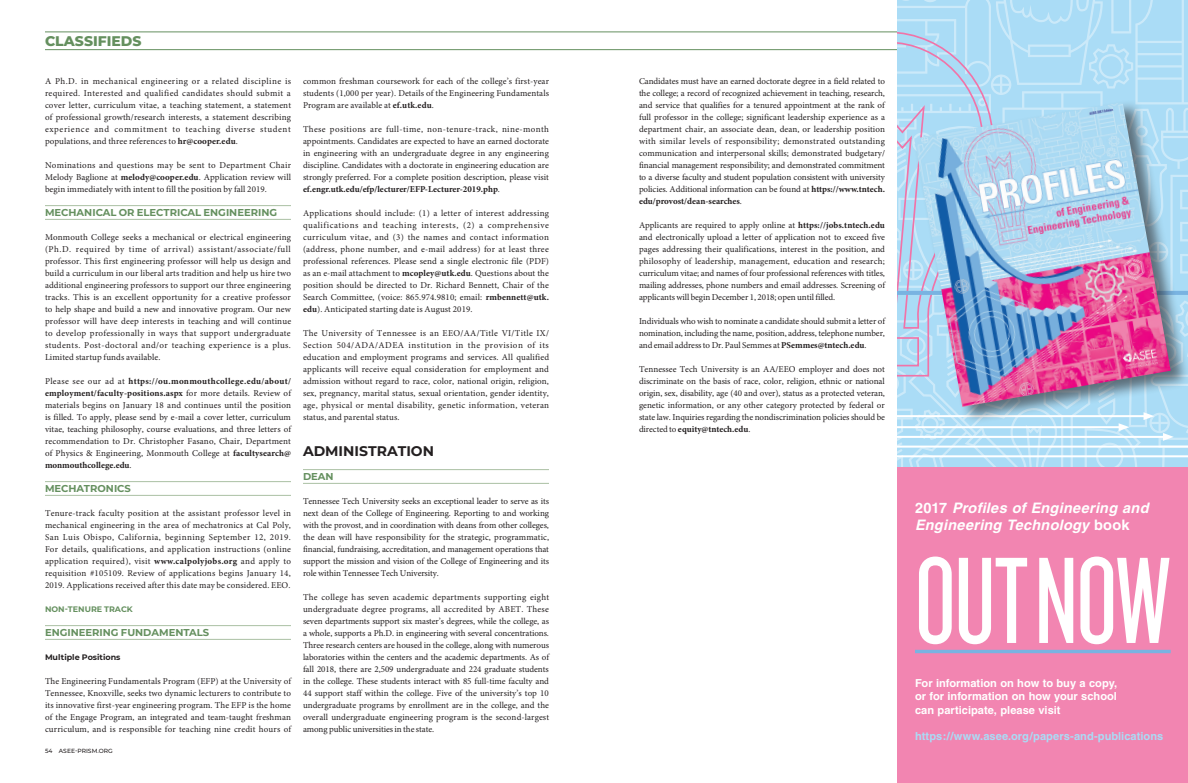
<style>
.page{position:relative;width:1188px;height:783px;background:#fff}
.page>*{position:absolute;margin:0;border:0;box-sizing:border-box;transform-origin:0 0}
.t1{font:127.9px "Knockout HTF27 Junior Bantamwt";letter-spacing:-.01em;color:#fff}
.t2{font:italic 700 14.5px/17.4px "Helvetica";letter-spacing:.02em;color:#fff}
.Headline{font:700 14px "Montserrat";color:#231f20}
.t3{font:800 14px "Montserrat";color:#65905f}
.t4{font:700 11.1px/13.3px "Helvetica";color:#fff;text-align:justify}
.t5{font:700 11.1px "Helvetica";color:#aadcf6}
.Department{font:700 10px "Montserrat";color:#65905f}
.Body{font:9px/12px "Minion Pro";letter-spacing:.01em;color:#231f20;text-align:justify}
.Multiple_Positions{font:700 8px "Montserrat";color:#231f20}
.Tenure-_Non-Tenure-T{font:700 8px "Montserrat";color:#65905f}
.t6{font:500 6px "Montserrat";color:#231f20}
.s1{font-weight:700}
.s2{font-style:normal}
</style>
<div class="page">
<hr style="left:45px;top:49px;width:1098px;height:1px;background:#65905f">
<hr style="left:45px;top:32px;width:1098px;height:1px;background:#65905f">
<div style="left:897px;top:467px;width:291px;height:316px;background:#f285b1"></div>
<svg style="left:897px;top:0;width:291px;height:467px;background:#b5ddf5"></svg>
<hr style="left:897px;top:291px;width:291px;height:4px;background:#79b3e1">
<div style="left:913px;top:99px;width:275px;height:326px;background:#231f20;opacity:.58"></div>
<svg style="left:913px;top:101px;width:259px;height:307px;background:#aeabd1"></svg>
<hr style="left:915px;top:650px;width:256px;height:3px;background:#79b3e1">
<hr style="left:45px;top:205px;width:246px;height:1px;background:#aac0a3">
<hr style="left:45px;top:219px;width:246px;height:1px;background:#aac0a3">
<hr style="left:45px;top:481px;width:246px;height:1px;background:#aac0a3">
<hr style="left:45px;top:495px;width:246px;height:1px;background:#aac0a3">
<hr style="left:45px;top:625px;width:246px;height:1px;background:#aac0a3">
<hr style="left:45px;top:639px;width:246px;height:1px;background:#aac0a3">
<hr style="left:303px;top:469px;width:246px;height:1px;background:#aac0a3">
<hr style="left:303px;top:483px;width:246px;height:1px;background:#aac0a3">
<h3 class="t3" style="left:45px;top:31px;width:98px">CLASSIFIEDS</h3>
<p class="Body" style="left:45px;top:75px;width:248px">A Ph.D. in mechanical engineering or a related discipline is required. Interested and qualified candidates should submit a cover letter, curriculum vitae, a teaching statement, a statement of professional growth/research interests, a statement describing experience and commitment to teaching diverse student populations, and three references to <span class="s1">hr@cooper.edu</span>.</p>
<p class="Body" style="left:45px;top:159px;width:248px">Nominations and questions may be sent to Department Chair Melody Baglione at <span class="s1">melody@cooper.edu</span>. Application review will begin immediately with intent to fill the position by fall 2019.</p>
<p class="Department" style="left:45px;top:205px;width:234px">MECHANICAL OR ELECTRICAL ENGINEERING</p>
<p class="Body" style="left:45px;top:231px;width:248px">Monmouth College seeks a mechanical or electrical engineering (Ph.D. required by time of arrival) assistant/associate/full professor. This first engineering professor will help us design and build a curriculum in our liberal arts tradition and help us hire two additional engineering professors to support our three engineering tracks. This is an excellent opportunity for a creative professor to help shape and build a new and innovative program. Our new professor will have deep interests in teaching and will continue to develop professionally in ways that support undergraduate students. Post-doctoral and/or teaching experience is a plus.<br>Limited startup funds available.</p>
<p class="Body" style="left:45px;top:375px;width:248px">Please see our ad at <span class="s1">https://ou.monmouthcollege.edu/about/ employment/faculty-positions.aspx</span> for more details. Review of materials begins on January 18 and continues until the position is filled. To apply, please send by e-mail a cover letter, curriculum vitae, teaching philosophy, course evaluations, and three letters of recommendation to Dr. Christopher Fasano, Chair, Department of Physics &amp; Engineering, Monmouth College at <span class="s1">facultysearch@ monmouthcollege.edu</span>.</p>
<p class="Department" style="left:45px;top:481px;width:87px">MECHATRONICS</p>
<p class="Body" style="left:45px;top:507px;width:248px">Tenure-track faculty position at the assistant professor level in mechanical engineering in the area of mechatronics at Cal Poly, San Luis Obispo, California, beginning September 12, 2019.<br>For details, qualifications, and application instructions (online application required), visit <span class="s1">www.calpolyjobs.org</span> and apply to requisition #105109. Review of applications begins January 14, 2019. Applications received after this date may be considered. EEO.</p>
<p class="Tenure-_Non-Tenure-T" style="left:45px;top:603px;width:89px">NON-TENURE TRACK</p>
<p class="Department" style="left:45px;top:625px;width:166px">ENGINEERING FUNDAMENTALS</p>
<p class="Multiple_Positions" style="left:45px;top:651px;width:77px">Multiple Positions</p>
<p class="Body" style="left:45px;top:675px;width:248px">The Engineering Fundamentals Program (EFP) at the University of Tennessee, Knoxville, seeks two dynamic lecturers to contribute to its innovative first-year engineering program. The EFP is the home of the Engage Program, an integrated and team-taught freshman curriculum, and is responsible for teaching nine credit hours of</p>
<p class="t6" style="left:45px;top:746px;width:69px">54 ASEE-PRISM.ORG</p>
<p class="Body" style="left:303px;top:75px;width:248px">common freshman coursework for each of the college’s first-year students (1,000 per year). Details of the Engineering Fundamentals Program are available at <span class="s1">ef.utk.edu</span>.</p>
<p class="Body" style="left:303px;top:123px;width:248px">These positions are full-time, non-tenure-track, nine-month appointments. Candidates are expected to have an earned doctorate in engineering with an undergraduate degree in any engineering discipline. Candidates with a doctorate in engineering education are strongly preferred. For a complete position description, please visit <span class="s1">ef.engr.utk.edu/efp/lecturer/EFP-Lecturer-2019.php</span>.</p>
<p class="Body" style="left:303px;top:207px;width:248px">Applications should include: (1) a letter of interest addressing qualifications and teaching interests, (2) a comprehensive curriculum vitae, and (3) the names and contact information (address, phone number, and e-mail address) for at least three professional references. Please send a single electronic file (PDF) as an e-mail attachment to <span class="s1">mcopley@utk.edu</span>. Questions about the position should be directed to Dr. Richard Bennett, Chair of the Search Committee, (voice: 865.974.9810; email: <span class="s1">rmbennett@utk. edu</span>). Anticipated starting date is August 2019.</p>
<p class="Body" style="left:303px;top:327px;width:248px">The University of Tennessee is an EEO/AA/Title VI/Title IX/ Section 504/ADA/ADEA institution in the provision of its education and employment programs and services. All qualified applicants will receive equal consideration for employment and admission without regard to race, color, national origin, religion, sex, pregnancy, marital status, sexual orientation, gender identity, age, physical or mental disability, genetic information, veteran status, and parental status.</p>
<p class="Headline" style="left:303px;top:441px;width:133px">ADMINISTRATION</p>
<p class="Department" style="left:303px;top:469px;width:32px">DEAN</p>
<p class="Body" style="left:303px;top:495px;width:248px">Tennessee Tech University seeks an exceptional leader to serve as its next dean of the College of Engineering. Reporting to and working with the provost, and in coordination with deans from other colleges, the dean will have responsibility for the strategic, programmatic, financial, fundraising, accreditation, and management operations that support the mission and vision of the College of Engineering and its role within Tennessee Tech University.</p>
<p class="Body" style="left:303px;top:591px;width:248px">The college has seven academic departments supporting eight undergraduate degree programs, all accredited by ABET. These seven departments support six master’s degrees, while the college, as a whole, supports a Ph.D. in engineering with several concentrations.<br>Three research centers are housed in the college, along with numerous laboratories within the centers and the academic departments. As of fall 2018, there are 2,509 undergraduate and 224 graduate students in the college. These students interact with 85 full-time faculty and 44 support staff within the college. Five of the university’s top 10 undergraduate programs by enrollment are in the college, and the overall undergraduate engineering program is the second-largest among public universities in the state.</p>
<p class="Body" style="left:639px;top:75px;width:248px">Candidates must have an earned doctorate degree in a field related to the college; a record of recognized achievement in teaching, research, and service that qualifies for a tenured appointment at the rank of full professor in the college; significant leadership experience as a department chair, an associate dean, dean, or leadership position with similar levels of responsibility; demonstrated outstanding communication and interpersonal skills; demonstrated budgetary/ financial management responsibility; and demonstrated commitment to a diverse faculty and student population consistent with university policies. Additional information can be found at <span class="s1">https://www.tntech. edu/provost/dean-searches</span>.</p>
<p class="Body" style="left:639px;top:219px;width:248px">Applicants are required to apply online at <span class="s1">https://jobs.tntech.edu </span>and electronically upload a letter of application not to exceed five pages addressing their qualifications, interest in the position, and philosophy of leadership, management, education and research; curriculum vitae; and names of four professional references with titles, mailing addresses, phone numbers and email addresses. Screening of applicants will begin December 1, 2018; open until filled.</p>
<p class="Body" style="left:639px;top:315px;width:248px">Individuals who wish to nominate a candidate should submit a letter of nomination, including the name, position, address, telephone number, and email address to Dr. Paul Semmes at <span class="s1">PSemmes@tntech.edu</span>.</p>
<p class="Body" style="left:639px;top:363px;width:248px">Tennessee Tech University is an AA/EEO employer and does not discriminate on the basis of race, color, religion, ethnic or national origin, sex, disability, age (40 and over), status as a protected veteran, genetic information, or any other category protected by federal or state law. Inquiries regarding the nondiscrimination policies should be directed to <span class="s1">equity@tntech.edu</span>.</p>
<p class="t2" style="left:915px;top:499px;width:235px"><span class="s2">2017</span> Profiles of Engineering and<br>Engineering Technology <span class="s2">book</span></p>
<p class="t1" style="left:915px;top:538px;width:257px">OUT NOW</p>
<p class="t4" style="left:915px;top:676px;width:204px">For information on how to buy a copy, or for information on how your school can participate, please visit</p>
<p class="t5" style="left:915px;top:729px;width:250px">https://www.asee.org/papers-and-publications</p>
</div>
